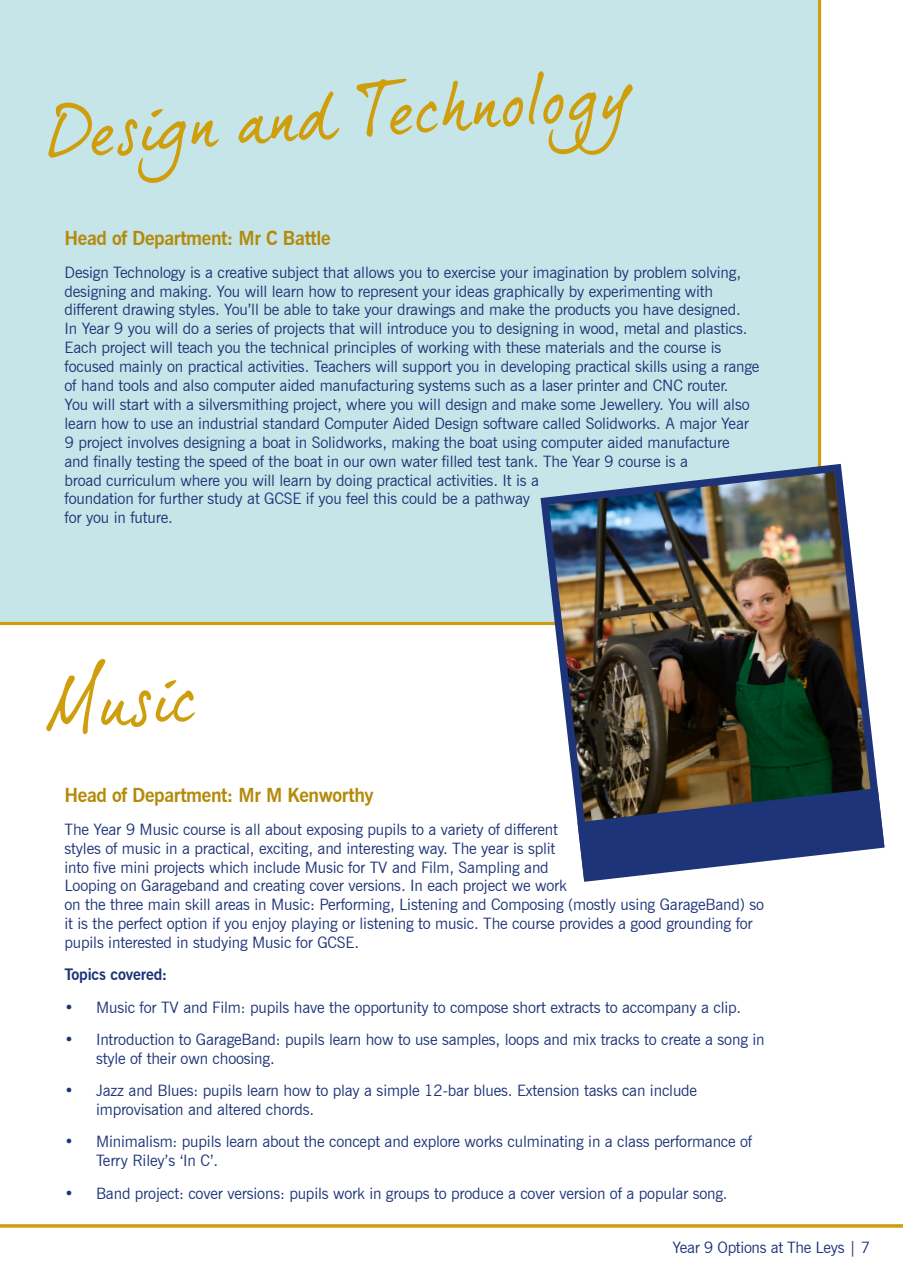
<style>
.page{position:relative;width:903px;height:1275px;background:#fff}
.page>*{position:absolute;margin:0;border:0;box-sizing:border-box;transform-origin:0 0}
.t1{font:69.3px "dear Joe 5 CASUAL P";color:#ce9e0d}
.t2{font:700 19.25px "News Gothic BT";letter-spacing:-.02em;color:#b38a0a}
.t3{font:15.75px/18.9px "News Gothic BT";letter-spacing:-.01em;color:#1e3478}
.t4{font:700 15.75px "News Gothic BT";letter-spacing:-.01em;color:#1e3478}
</style>
<div class="page">
<div style="left:0;top:0;width:821px;height:625px;background:#c6e5e8"></div>
<img style="left:536px;top:460px;width:349px;height:422px">
<svg style="left:577px;top:788px;width:307px;height:93px"></svg>
<svg style="left:0;top:1224px;width:903px;height:4px;background:#d3a92a"></svg>
<h1 class="t1" style="left:43px;top:92px;width:588px;rotate:-4deg">Design and Technology</h1>
<p class="t2" style="left:65px;top:227px;width:267px">Head of Department: Mr C Battle</p>
<p class="t3" style="left:65px;top:262px;width:696px">Design Technology is a creative subject that allows you to exercise your imagination by problem solving, designing and making. You will learn how to represent your ideas graphically by experimenting with different drawing styles. You’ll be able to take your drawings and make the products you have designed.<br>In Year 9 you will do a series of projects that will introduce you to designing in wood, metal and plastics.<br>Each project will teach you the technical principles of working with these materials and the course is focused mainly on practical activities. Teachers will support you in developing practical skills using a range of hand tools and also computer aided manufacturing systems such as a laser printer and CNC router.<br>You will start with a silversmithing project, where you will design and make some Jewellery. You will also learn how to use an industrial standard Computer Aided Design software called Solidworks. A major Year 9 project involves designing a boat in Solidworks, making the boat using computer aided manufacture<br>and finally testing the speed of the boat in our own water filled test tank. The Year 9 course is a<br>broad curriculum where you will learn by doing practical activities. It is a<br>foundation for further study at GCSE if you feel this could be a pathway<br>for you in future.</p>
<h1 class="t1" style="left:43px;top:664px;width:153px;rotate:-4deg">Music</h1>
<p class="t2" style="left:65px;top:784px;width:311px">Head of Department: Mr M Kenworthy</p>
<p class="t3" style="left:65px;top:820px;width:701px">The Year 9 Music course is all about exposing pupils to a variety of different<br>styles of music in a practical, exciting, and interesting way. The year is split<br>into five mini projects which include Music for TV and Film, Sampling and<br>Looping on Garageband and creating cover versions. In each project we work<br>on the three main skill areas in Music: Performing, Listening and Composing (mostly using GarageBand) so it is the perfect option if you enjoy playing or listening to music. The course provides a good grounding for pupils interested in studying Music for GCSE.</p>
<p class="t4" style="left:65px;top:965px;width:104px">Topics covered:</p>
<p class="t3" style="left:65px;top:998px;width:678px">• Music for TV and Film: pupils have the opportunity to compose short extracts to accompany a clip.</p>
<p class="t3" style="left:96px;top:1030px;width:670px;text-indent:-32px">• Introduction to GarageBand: pupils learn how to use samples, loops and mix tracks to create a song in style of their own choosing.</p>
<p class="t3" style="left:96px;top:1081px;width:603px;text-indent:-32px">• Jazz and Blues: pupils learn how to play a simple 12-bar blues. Extension tasks can include improvisation and altered chords.</p>
<p class="t3" style="left:96px;top:1132px;width:658px;text-indent:-32px">• Minimalism: pupils learn about the concept and explore works culminating in a class performance of<br>Terry Riley’s ‘In C’.</p>
<p class="t3" style="left:65px;top:1183px;width:665px">• Band project: cover versions: pupils work in groups to produce a cover version of a popular song.</p>
<p class="t3" style="left:672px;top:1238px;width:199px">Year 9 Options at The Leys | 7</p>
</div>
